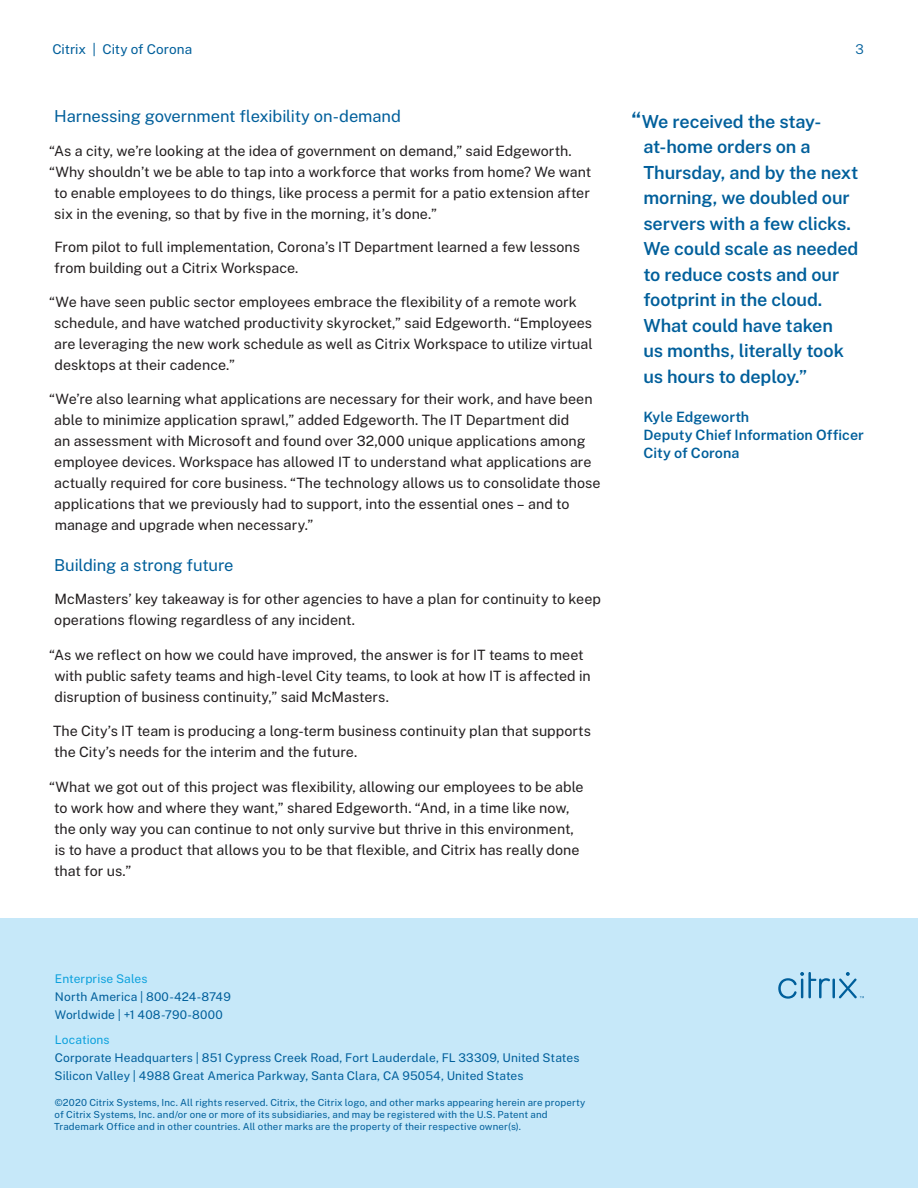
<style>
.page{position:relative;width:918px;height:1188px;background:#fff}
.page>*{position:absolute;margin:0;border:0;box-sizing:border-box;transform-origin:0 0}
.t1{font:600 18px/25.5px "Public Sans";letter-spacing:-.01em;color:#005f9b}
.Subhead_L3{font:16.5px "Public Sans";letter-spacing:-.01em;color:#005f9b}
.Body{font:14.25px/21px "Public Sans";color:#231f20}
.t2{font:600 14.25px/18px "Public Sans";color:#005f9b}
.Header_page_number{font:13.5px "Public Sans";letter-spacing:-.005em;color:#005f9b}
.t3{font:300 13.5px "Public Sans";color:#005f9b}
.Contact{font:12px/18px "Public Sans";letter-spacing:.01em;color:#005f9b}
.Legal_copyright{font:9.75px/12px "Public Sans";letter-spacing:.015em;color:#005f9b}
.s1{font-size:22.5px}
.s2{color:#0ca1dd}
</style>
<div class="page">
<div style="left:0;top:918px;width:918px;height:270px;background:#c6e8f9"></div>
<hr style="left:832px;top:979px;width:3px;height:19px;background:#005f9b">
<svg style="left:778px;top:972px;width:52px;height:27px"></svg>
<svg style="left:839px;top:972px;width:25px;height:26px"></svg>
<p class="Header_page_number" style="left:52px;top:39px;width:141px">Citrix | City of Corona</p>
<p class="Subhead_L3" style="left:54px;top:104px;width:348px">Harnessing government flexibility on-demand</p>
<p class="Body" style="left:49px;top:139px;width:524px">“As a city, we’re looking at the idea of government on demand,” said Edgeworth.</p>
<p class="Body" style="left:49px;top:160px;width:544px">“Why shouldn’t we be able to tap into a workforce that works from home? We want</p>
<p class="Body" style="left:54px;top:181px;width:537px">to enable employees to do things, like process a permit for a patio extension after</p>
<p class="Body" style="left:54px;top:202px;width:384px">six in the evening, so that by five in the morning, it’s done.”</p>
<p class="Body" style="left:54px;top:236px;width:527px">From pilot to full implementation, Corona’s IT Department learned a few lessons from building out a Citrix Workspace.</p>
<p class="Body" style="left:54px;top:291px;width:540px;text-indent:-5px">“We have seen public sector employees embrace the flexibility of a remote work schedule, and have watched productivity skyrocket,” said Edgeworth. “Employees are leveraging the new work schedule as well as Citrix Workspace to utilize virtual desktops at their cadence.”</p>
<p class="Body" style="left:54px;top:387px;width:548px;text-indent:-5px">“We’re also learning what applications are necessary for their work, and have been able to minimize application sprawl,” added Edgeworth. The IT Department did<br>an assessment with Microsoft and found over 32,000 unique applications among employee devices. Workspace has allowed IT to understand what applications are actually required for core business. “The technology allows us to consolidate those applications that we previously had to support, into the essential ones – and to manage and upgrade when necessary.”</p>
<p class="Subhead_L3" style="left:54px;top:552px;width:181px">Building a strong future</p>
<p class="Body" style="left:54px;top:588px;width:548px">McMasters’ key takeaway is for other agencies to have a plan for continuity to keep operations flowing regardless of any incident.</p>
<p class="Body" style="left:54px;top:643px;width:538px;text-indent:-5px">“As we reflect on how we could have improved, the answer is for IT teams to meet with public safety teams and high-level City teams, to look at how IT is affected in disruption of business continuity,” said McMasters.</p>
<p class="Body" style="left:53px;top:720px;width:539px">The City’s IT team is producing a long-term business continuity plan that supports the City’s needs for the interim and the future.</p>
<p class="Body" style="left:54px;top:775px;width:531px;text-indent:-5px">“What we got out of this project was flexibility, allowing our employees to be able to work how and where they want,” shared Edgeworth. “And, in a time like now, the only way you can continue to not only survive but thrive in this environment, is to have a product that allows you to be that flexible, and Citrix has really done that for us.”</p>
<p class="t3" style="left:856px;top:39px;width:10px">3</p>
<p class="t1" style="left:643px;top:107px;width:217px;text-indent:-12px"><span class="s1">“</span>We received the stay&shy;at-home orders on a<br>Thursday, and by the next morning, we doubled our servers with a few clicks.<br>We could scale as needed to reduce costs and our footprint in the cloud.<br>What could have taken<br>us months, literally took us hours to deploy.”</p>
<p class="t2" style="left:643px;top:406px;width:222px">Kyle Edgeworth<br>Deputy Chief Information Officer<br>City of Corona</p>
<p class="Contact" style="left:55px;top:969px;width:178px"><span class="s2">Enterprise Sales<br></span>North America | 800-424-8749<br>Worldwide | +1 408-790-8000</p>
<p class="Contact" style="left:55px;top:1030px;width:526px"><span class="s2">Locations<br></span>Corporate Headquarters | 851 Cypress Creek Road, Fort Lauderdale, FL 33309, United States<br>Silicon Valley | 4988 Great America Parkway, Santa Clara, CA 95054, United States</p>
<p class="Legal_copyright" style="left:54px;top:1095px;width:533px">©2020 Citrix Systems, Inc. All rights reserved. Citrix, the Citrix logo, and other marks appearing herein are property of Citrix Systems, Inc. and/or one or more of its subsidiaries, and may be registered with the U.S. Patent and<br>Trademark Office and in other countries. All other marks are the property of their respective owner(s).</p>
</div>
